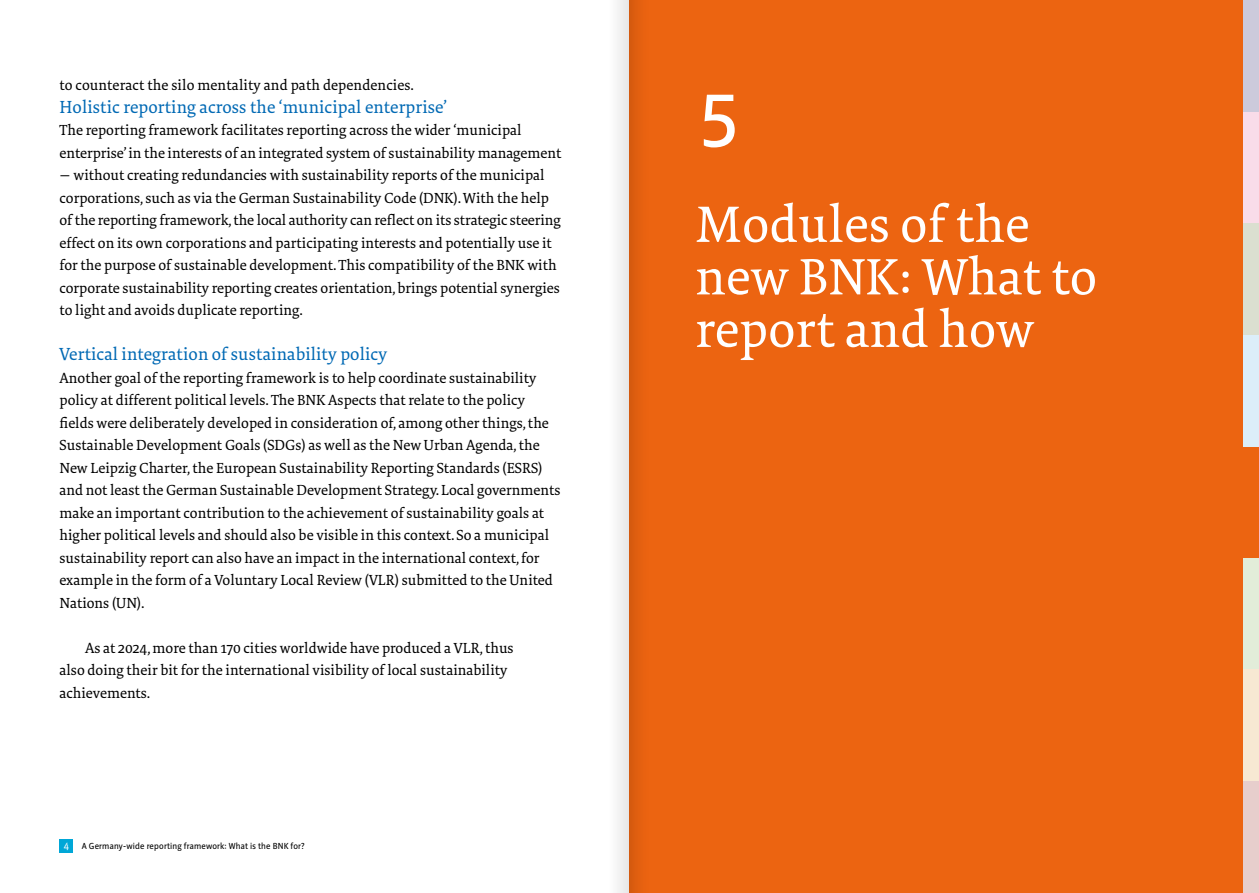
<style>
.page{position:relative;width:1259px;height:893px;background:#fff}
.page>*{position:absolute;margin:0;border:0;box-sizing:border-box;transform-origin:0 0}
.t1{font:83.7px "Riga";color:#fff}
.t2{font:52.5px/52.5px "Tundra Pro";letter-spacing:.005em;color:#fff}
.t3{font:18px "Tundra Pro";letter-spacing:.005em;color:#0069b4}
.Fließtext{font:15px/22.5px "Tundra Pro";color:#000}
.Kriterien{font:300 11.55px "Riga";color:#fff}
.t4{font:9px "Riga";letter-spacing:.025em;color:#000}
</style>
<div class="page">
<div style="left:629px;top:0;width:630px;height:893px;background:#ec6411"></div>
<svg style="left:617px;top:0;width:21px;height:893px"></svg>
<div style="left:60px;top:839px;width:13px;height:14px;background:#00a7d7"></div>
<div style="left:1243px;top:669px;width:16px;height:112px;background:#f7e8d3"></div>
<div style="left:1243px;top:223px;width:16px;height:112px;background:#dbdfd0"></div>
<div style="left:1243px;top:557px;width:16px;height:112px;background:#e2edd9"></div>
<div style="left:1243px;top:111px;width:16px;height:112px;background:#f9dce9"></div>
<div style="left:1243px;top:446px;width:16px;height:112px;background:#ec6411"></div>
<div style="left:1243px;top:0;width:16px;height:112px;background:#cccadb"></div>
<div style="left:1243px;top:781px;width:16px;height:112px;background:#e7cecc"></div>
<div style="left:1243px;top:335px;width:16px;height:112px;background:#dceef9"></div>
<p class="Fließtext" style="left:60px;top:74px;width:356px">to counteract the silo mentality and path dependencies.</p>
<h2 class="t3" style="left:60px;top:95px;width:389px">Holistic reporting across the ‘municipal enterprise’</h2>
<p class="Fließtext" style="left:60px;top:119px;width:503px">The reporting framework facilitates reporting across the wider ‘municipal enterprise’ in the interests of an integrated system of sustainability management</p>
<p class="Fließtext" style="left:60px;top:164px;width:503px">— without creating redundancies with sustainability reports of the municipal corporations, such as via the German Sustainability Code (DNK). With the help of the reporting framework, the local authority can reflect on its strategic steering effect on its own corporations and participating interests and potentially use it for the purpose of sustainable development. This compatibility of the BNK with corporate sustainability reporting creates orientation, brings potential synergies to light and avoids duplicate reporting.</p>
<h2 class="t3" style="left:60px;top:343px;width:329px">Vertical integration of sustainability policy</h2>
<p class="Fließtext" style="left:60px;top:367px;width:502px">Another goal of the reporting framework is to help coordinate sustainability policy at different political levels. The BNK Aspects that relate to the policy fields were deliberately developed in consideration of, among other things, the Sustainable Development Goals (SDGs) as well as the New Urban Agenda, the New Leipzig Charter, the European Sustainability Reporting Standards (ESRS) and not least the German Sustainable Development Strategy. Local governments make an important contribution to the achievement of sustainability goals at higher political levels and should also be visible in this context. So a municipal sustainability report can also have an impact in the international context, for example in the form of a Voluntary Local Review (VLR) submitted to the United Nations (UN).</p>
<p class="Fließtext" style="left:60px;top:637px;width:456px;text-indent:26px">As at 2024, more than 170 cities worldwide have produced a VLR, thus also doing their bit for the international visibility of local sustainability achievements.</p>
<p class="Kriterien" style="left:64px;top:840px;width:7px">4</p>
<p class="t4" style="left:82px;top:841px;width:224px">A Germany-wide reporting framework: What is the BNK for?</p>
<p class="t1" style="left:699px;top:74px;width:40px">5</p>
<p class="t2" style="left:695px;top:199px;width:403px">Modules of the new BNK: What to report and how</p>
</div>
